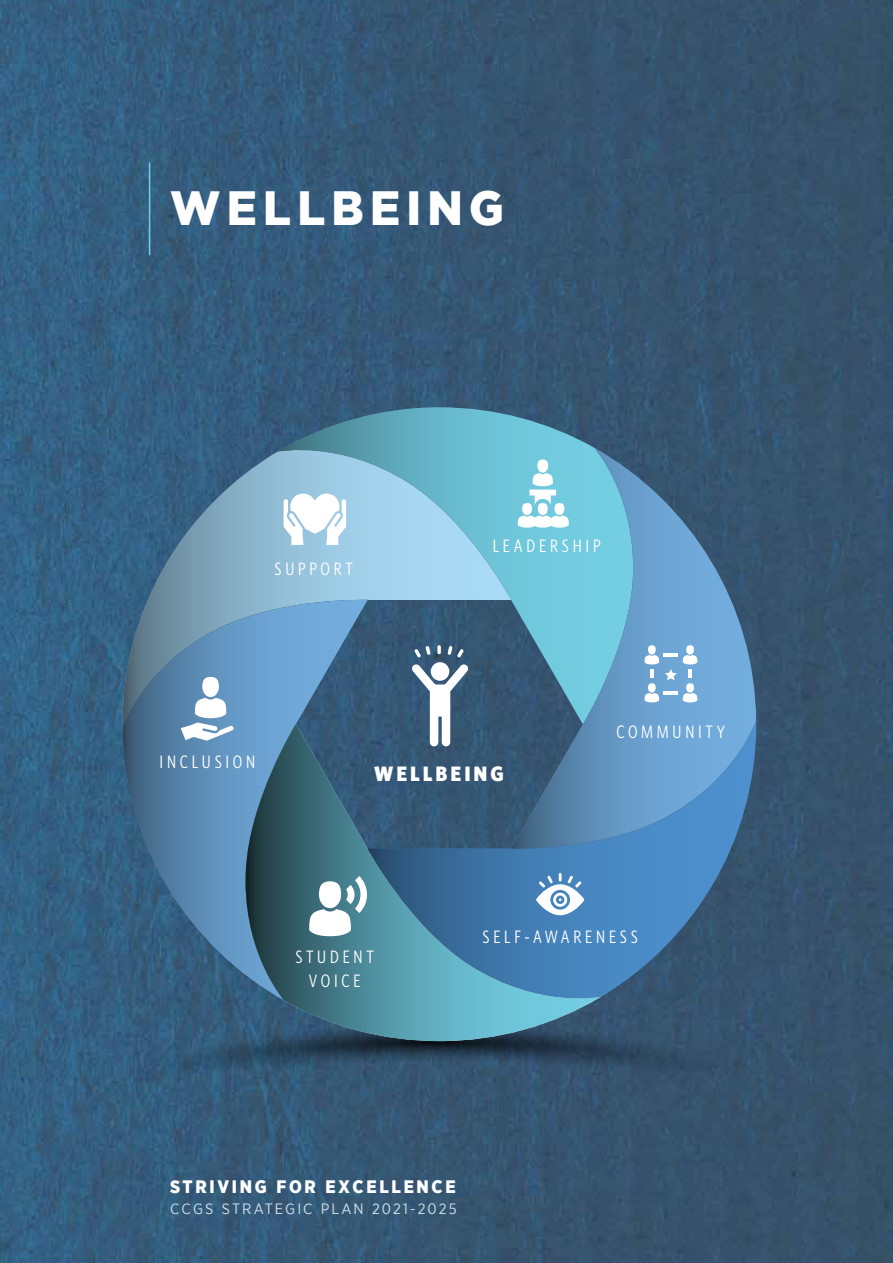
<style>
.page{position:relative;width:893px;height:1263px;background:#fff}
.page>*{position:absolute;margin:0;border:0;box-sizing:border-box;transform-origin:0 0}
.t1{font:900 48px "Gotham";letter-spacing:.14em;color:#fff;scale:.94 1}
.t2{font:900 21px "Whitney";letter-spacing:.15em;color:#fff;scale:.94 1}
.t3{font:18px/24px "Whitney Condensed";letter-spacing:.21em;color:#fff;text-align:center}
.t4{font:900 18px "Gotham Narrow";letter-spacing:.15em;color:#fff}
.t5{font:15px "Gotham Narrow";letter-spacing:.14em;color:#d0e1ea}
</style>
<div class="page">
<img style="left:0;top:0;width:893px;height:1263px">
<hr style="left:149px;top:162px;width:1px;height:93px;background:#74cee2">
<svg style="left:108px;top:1021px;width:657px;height:64px;background:#30506b"></svg>
<svg style="left:278px;top:407px;width:355px;height:43px;background:#508ca3"></svg>
<svg style="left:122px;top:450px;width:389px;height:271px;background:#6c9bb5"></svg>
<svg style="left:368px;top:721px;width:388px;height:277px;background:#406f9b"></svg>
<svg style="left:511px;top:448px;width:245px;height:401px;background:#5f9bbf"></svg>
<svg style="left:122px;top:600px;width:246px;height:400px;background:#5380a4"></svg>
<svg style="left:246px;top:724px;width:355px;height:317px;background:#41728f"></svg>
<div style="left:537px;top:459px;width:11px;height:14px;background:#fff;border-radius:50%"></div>
<svg style="left:529px;top:473px;width:27px;height:32px"></svg>
<div style="left:538px;top:503px;width:10px;height:12px;background:#fff;border-radius:50%"></div>
<div style="left:522px;top:503px;width:10px;height:12px;background:#fff;border-radius:50%"></div>
<div style="left:554px;top:503px;width:10px;height:12px;background:#fff;border-radius:50%"></div>
<svg style="left:518px;top:515px;width:51px;height:13px"></svg>
<svg style="left:284px;top:492px;width:62px;height:53px"></svg>
<svg style="left:536px;top:873px;width:48px;height:42px"></svg>
<svg style="left:309px;top:876px;width:61px;height:60px"></svg>
<div style="left:202px;top:677px;width:17px;height:20px;background:#fff;border-radius:50%"></div>
<svg style="left:181px;top:698px;width:53px;height:43px"></svg>
<svg style="left:650px;top:670px;width:4px;height:8px"></svg>
<svg style="left:688px;top:670px;width:4px;height:8px"></svg>
<hr style="left:664px;top:691px;width:14px;height:3px;background:#fff">
<hr style="left:664px;top:653px;width:14px;height:4px;background:#fff">
<svg style="left:665px;top:669px;width:12px;height:11px"></svg>
<div style="left:686px;top:645px;width:8px;height:10px;background:#fff;border-radius:50%"></div>
<svg style="left:683px;top:655px;width:14px;height:9px"></svg>
<div style="left:648px;top:645px;width:8px;height:10px;background:#fff;border-radius:50%"></div>
<svg style="left:644px;top:655px;width:15px;height:9px"></svg>
<div style="left:686px;top:683px;width:8px;height:10px;background:#fff;border-radius:50%"></div>
<svg style="left:683px;top:693px;width:14px;height:9px"></svg>
<div style="left:648px;top:683px;width:8px;height:10px;background:#fff;border-radius:50%"></div>
<svg style="left:644px;top:693px;width:15px;height:9px"></svg>
<svg style="left:431px;top:662px;width:18px;height:19px"></svg>
<svg style="left:411px;top:664px;width:58px;height:82px"></svg>
<svg style="left:414px;top:646px;width:16px;height:12px"></svg>
<svg style="left:448px;top:646px;width:16px;height:12px"></svg>
<svg style="left:437px;top:645px;width:4px;height:9px"></svg>
<h1 class="t1" style="left:170px;top:180px;width:357px">WELLBEING</h1>
<p class="t3" style="left:274px;top:557px;width:80px">SUPPORT</p>
<p class="t3" style="left:493px;top:533px;width:109px">LEADERSHIP</p>
<p class="t3" style="left:160px;top:750px;width:97px">INCLUSION</p>
<p class="t2" style="left:374px;top:761px;width:139px">WELLBEING</p>
<p class="t3" style="left:617px;top:720px;width:110px">COMMUNITY</p>
<p class="t3" style="left:295px;top:944px;width:80px">STUDENT<br>VOICE</p>
<p class="t3" style="left:482px;top:924px;width:157px">SELF-AWARENESS</p>
<p class="t4" style="left:170px;top:1174px;width:287px">STRIVING FOR EXCELLENCE</p>
<p class="t5" style="left:170px;top:1199px;width:288px">CCGS STRATEGIC PLAN 2021-2025</p>
</div>
